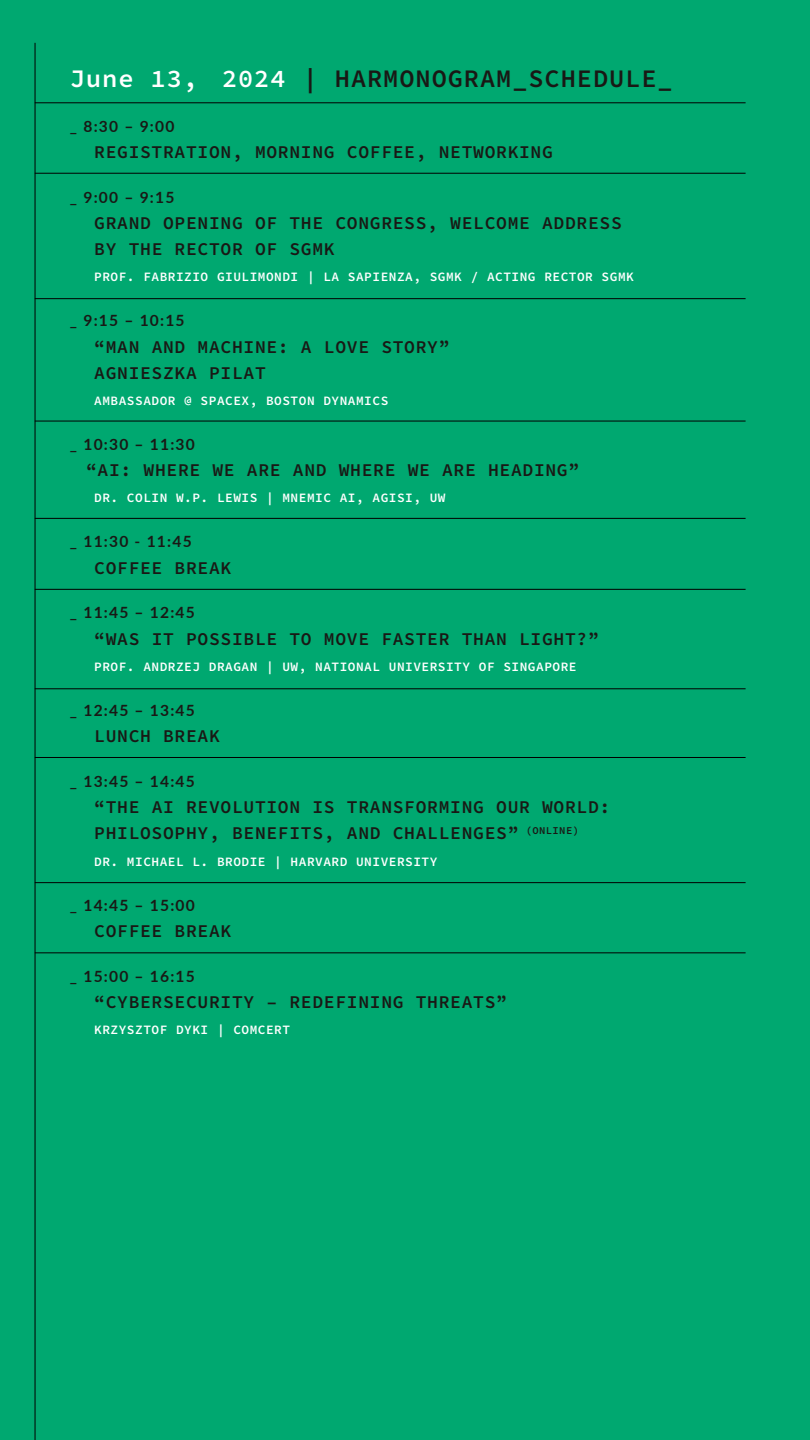
<style>
.page{position:relative;width:810px;height:1440px;background:#00a870}
.page>*{position:absolute;margin:0;border:0;box-sizing:border-box;transform-origin:0 0}
.t1{font:25.28px "Source Code Variable";letter-spacing:.04em;color:#191815}
.t2{font:18px/26.2px "Source Code Variable";letter-spacing:.04em;color:#191815}
.t3{font:700 15.52px "Lato";letter-spacing:.08em;color:#191815}
.t4{font:12.83px "Source Code Variable";letter-spacing:.04em;color:#fff}
.s1{color:#fff}
</style>
<div class="page">
<hr style="left:35px;top:102px;width:711px;height:1px;background:#000">
<hr style="left:35px;top:173px;width:711px;height:1px;background:#000">
<hr style="left:35px;top:298px;width:711px;height:1px;background:#000">
<hr style="left:35px;top:421px;width:711px;height:1px;background:#000">
<hr style="left:35px;top:518px;width:711px;height:1px;background:#000">
<hr style="left:35px;top:688px;width:711px;height:1px;background:#000">
<hr style="left:35px;top:589px;width:711px;height:1px;background:#000">
<hr style="left:35px;top:757px;width:711px;height:1px;background:#000">
<hr style="left:35px;top:882px;width:711px;height:1px;background:#000">
<hr style="left:35px;top:952px;width:711px;height:1px;background:#000">
<hr style="left:35px;top:43px;width:1px;height:1397px;background:#000">
<h1 class="t1" style="left:70px;top:60px;width:604px"><span class="s1">June 13, 2024</span> | HARMONOGRAM_SCHEDULE_</h1>
<p class="t3" style="left:70px;top:115px;width:106px">_ 8:30 – 9:00</p>
<p class="t2" style="left:94px;top:139px;width:460px">REGISTRATION, MORNING COFFEE, NETWORKING</p>
<p class="t3" style="left:70px;top:186px;width:106px">_ 9:00 – 9:15</p>
<p class="t2" style="left:94px;top:210px;width:529px">GRAND OPENING OF THE CONGRESS, WELCOME ADDRESS<br>BY THE RECTOR OF SGMK</p>
<p class="t4" style="left:94px;top:268px;width:541px">PROF. FABRIZIO GIULIMONDI | LA SAPIENZA, SGMK / ACTING RECTOR SGMK</p>
<p class="t3" style="left:70px;top:309px;width:116px">_ 9:15 – 10:15</p>
<p class="t2" style="left:94px;top:334px;width:357px">“MAN AND MACHINE: A LOVE STORY”<br>AGNIESZKA PILAT</p>
<p class="t4" style="left:94px;top:392px;width:296px">AMBASSADOR @ SPACEX, BOSTON DYNAMICS</p>
<p class="t3" style="left:70px;top:433px;width:126px">_ 10:30 – 11:30</p>
<p class="t2" style="left:86px;top:458px;width:495px">“AI: WHERE WE ARE AND WHERE WE ARE HEADING”</p>
<p class="t4" style="left:94px;top:489px;width:353px">DR. COLIN W.P. LEWIS | MNEMIC AI, AGISI, UW</p>
<p class="t3" style="left:70px;top:530px;width:123px">_ 11:30 - 11:45</p>
<p class="t2" style="left:94px;top:555px;width:139px">COFFEE BREAK</p>
<p class="t3" style="left:70px;top:601px;width:126px">_ 11:45 – 12:45</p>
<p class="t2" style="left:94px;top:626px;width:506px">“WAS IT POSSIBLE TO MOVE FASTER THAN LIGHT?”</p>
<p class="t4" style="left:94px;top:657px;width:484px">PROF. ANDRZEJ DRAGAN | UW, NATIONAL UNIVERSITY OF SINGAPORE</p>
<p class="t3" style="left:70px;top:699px;width:126px">_ 12:45 – 13:45</p>
<p class="t2" style="left:94px;top:724px;width:127px">LUNCH BREAK</p>
<p class="t3" style="left:70px;top:770px;width:126px">_ 13:45 – 14:45</p>
<p class="t2" style="left:94px;top:795px;width:518px">“THE AI REVOLUTION IS TRANSFORMING OUR WORLD:<br>PHILOSOPHY, BENEFITS, AND CHALLENGES” <sup>(ONLINE)</sup></p>
<p class="t4" style="left:94px;top:852px;width:345px">DR. MICHAEL L. BRODIE | HARVARD UNIVERSITY</p>
<p class="t3" style="left:70px;top:894px;width:126px">_ 14:45 – 15:00</p>
<p class="t2" style="left:94px;top:918px;width:139px">COFFEE BREAK</p>
<p class="t3" style="left:70px;top:965px;width:126px">_ 15:00 – 16:15</p>
<p class="t2" style="left:94px;top:989px;width:414px">“CYBERSECURITY – REDEFINING THREATS”</p>
<p class="t4" style="left:94px;top:1021px;width:197px">KRZYSZTOF DYKI | COMCERT</p>
</div>
